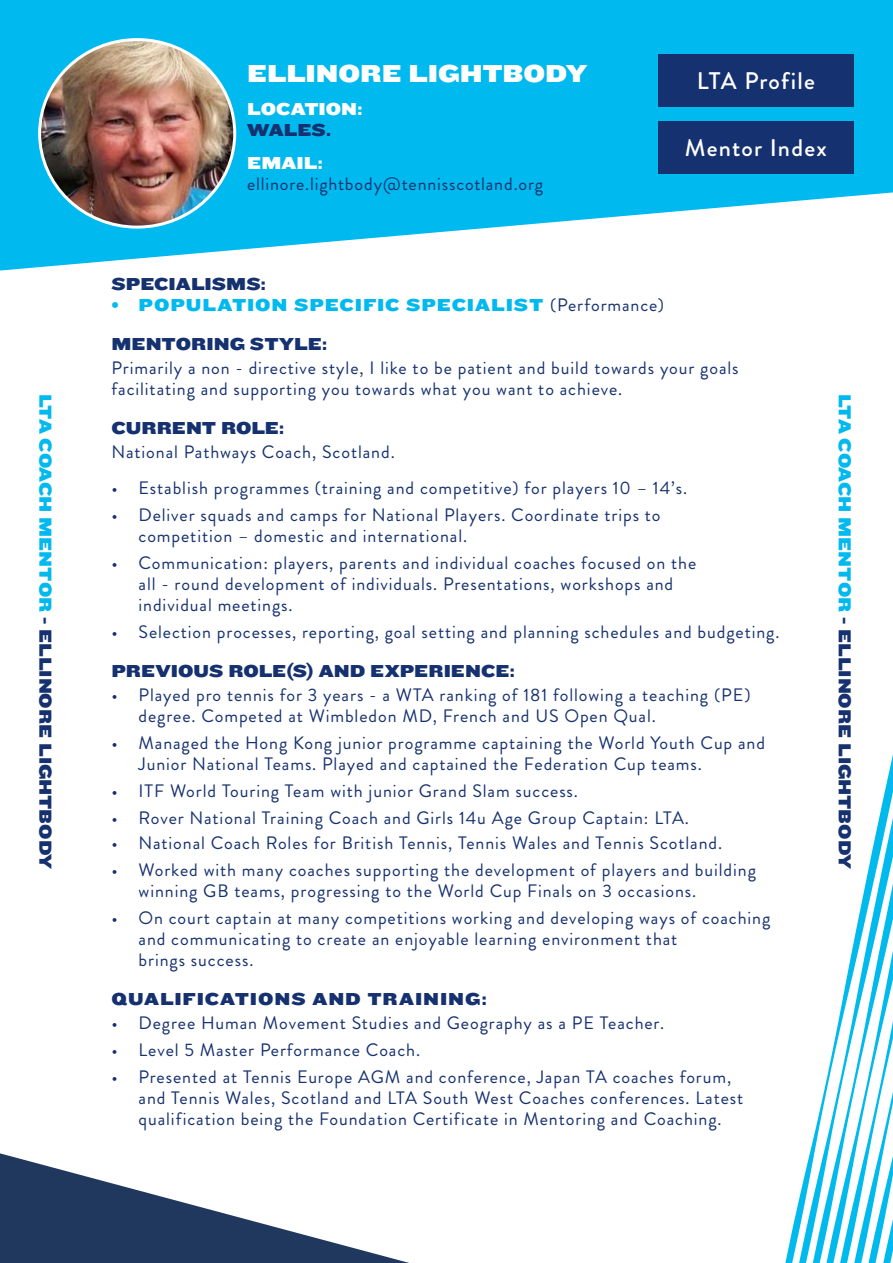
<style>
.page{position:relative;width:893px;height:1263px;background:#fff}
.page>*{position:absolute;margin:0;border:0;box-sizing:border-box;transform-origin:0 0}
.t1{font:25.5px "Knockout 73 Full Heviweight";letter-spacing:-.005em;color:#fff}
.t2{font:500 24px "Brandon Grotesque";letter-spacing:.05em;color:#fff}
.t3{font:18px/21px "Brandon Grotesque";letter-spacing:.05em;color:#16316f}
.t4{font:18px "Knockout 73 Full Heviweight";color:#16316f}
.t5{font:18px "Knockout 73 Full Heviweight";letter-spacing:.05em;color:#00b9ee}
.t6{font:18px "Knockout 73 Full Heviweight";letter-spacing:.05em;color:#16316f}
.t7{font:18px/21px "Knockout 73 Full Heviweight";color:#fff}
.s1{color:#16316f}
.s2{font-family:"Knockout 73 Full Heviweight";color:#fff}
.s3{font-family:"Brandon Grotesque";color:#16316f}
.s4{color:#00b9ee}
</style>
<div class="page">
<svg style="left:0;top:0;width:892px;height:271px;fill:#00b9ee"></svg>
<svg style="left:0;top:1153px;width:409px;height:110px"></svg>
<svg style="left:785px;top:1204px;width:13px;height:59px"></svg>
<svg style="left:798px;top:1149px;width:13px;height:114px"></svg>
<svg style="left:811px;top:1092px;width:13px;height:171px"></svg>
<svg style="left:824px;top:759px;width:68px;height:504px"></svg>
<img style="left:40px;top:40px;width:195px;height:187px">
<div style="left:658px;top:54px;width:195px;height:52px;background:#16316f"></div>
<div style="left:658px;top:122px;width:195px;height:52px;background:#16316f"></div>
<p class="t1" style="left:247px;top:55px;width:341px">ELLINORE LIGHTBODY</p>
<p class="t7" style="left:247px;top:98px;width:117px">LOCATION:<br><span class="s1">WALES.</span></p>
<p class="t3" style="left:247px;top:153px;width:297px"><span class="s2">EMAIL: </span>ellinore.lightbody@tennisscotland.org</p>
<p class="t2" style="left:696px;top:64px;width:120px">LTA Profile</p>
<p class="t2" style="left:685px;top:131px;width:143px">Mentor Index</p>
<p class="t4" style="left:111px;top:271px;width:156px">SPECIALISMS:</p>
<p class="t5" style="left:111px;top:292px;width:554px">• POPULATION SPECIFIC SPECIALIST <span class="s3">(Performance)</span></p>
<p class="t4" style="left:111px;top:331px;width:217px">MENTORING STYLE:</p>
<p class="t3" style="left:111px;top:357px;width:628px">Primarily a non - directive style, I like to be patient and build towards your goals facilitating and supporting you towards what you want to achieve.</p>
<p class="t4" style="left:111px;top:415px;width:174px">CURRENT ROLE:</p>
<p class="t3" style="left:111px;top:441px;width:285px">National Pathways Coach, Scotland.</p>
<p class="t3" style="left:111px;top:477px;width:577px">• Establish programmes (training and competitive) for players 10 – 14’s.</p>
<p class="t3" style="left:138px;top:504px;width:523px;text-indent:-27px">• Deliver squads and camps for National Players. Coordinate trips to competition – domestic and international.</p>
<p class="t3" style="left:138px;top:552px;width:559px;text-indent:-27px">• Communication: players, parents and individual coaches focused on the all - round development of individuals. Presentations, workshops and individual meetings.</p>
<p class="t3" style="left:111px;top:621px;width:669px">• Selection processes, reporting, goal setting and planning schedules and budgeting.</p>
<p class="t4" style="left:111px;top:658px;width:404px">PREVIOUS ROLE(S) AND EXPERIENCE:</p>
<p class="t3" style="left:138px;top:684px;width:613px;text-indent:-27px">• Played pro tennis for 3 years - a WTA ranking of 181 following a teaching (PE) degree. Competed at Wimbledon MD, French and US Open Qual.</p>
<p class="t3" style="left:138px;top:732px;width:628px;text-indent:-27px">• Managed the Hong Kong junior programme captaining the World Youth Cup and<br>Junior National Teams. Played and captained the Federation Cup teams.</p>
<p class="t3" style="left:111px;top:780px;width:468px">• ITF World Touring Team with junior Grand Slam success.</p>
<p class="t3" style="left:111px;top:807px;width:579px">• Rover National Training Coach and Girls 14u Age Group Captain: LTA.</p>
<p class="t3" style="left:111px;top:833px;width:612px">• National Coach Roles for British Tennis, Tennis Wales and Tennis Scotland.</p>
<p class="t3" style="left:138px;top:860px;width:619px;text-indent:-27px">• Worked with many coaches supporting the development of players and building winning GB teams, progressing to the World Cup Finals on 3 occasions.</p>
<p class="t3" style="left:138px;top:908px;width:633px;text-indent:-27px">• On court captain at many competitions working and developing ways of coaching and communicating to create an enjoyable learning environment that<br>brings success.</p>
<p class="t6" style="left:111px;top:987px;width:376px">QUALIFICATIONS AND TRAINING:</p>
<p class="t3" style="left:111px;top:1013px;width:554px">• Degree Human Movement Studies and Geography as a PE Teacher.</p>
<p class="t3" style="left:111px;top:1040px;width:310px">• Level 5 Master Performance Coach.</p>
<p class="t3" style="left:138px;top:1067px;width:606px;text-indent:-27px">• Presented at Tennis Europe AGM and conference, Japan TA coaches forum, and Tennis Wales, Scotland and LTA South West Coaches conferences. Latest qualification being the Foundation Certificate in Mentoring and Coaching.</p>
<p class="t4" style="left:58px;top:394px;width:478px;rotate:90deg"><span class="s4">LTA COACH MENTOR</span> - ELLINORE LIGHTBODY</p>
<p class="t4" style="left:857px;top:394px;width:478px;rotate:90deg"><span class="s4">LTA COACH MENTOR</span> - ELLINORE LIGHTBODY</p>
</div>
